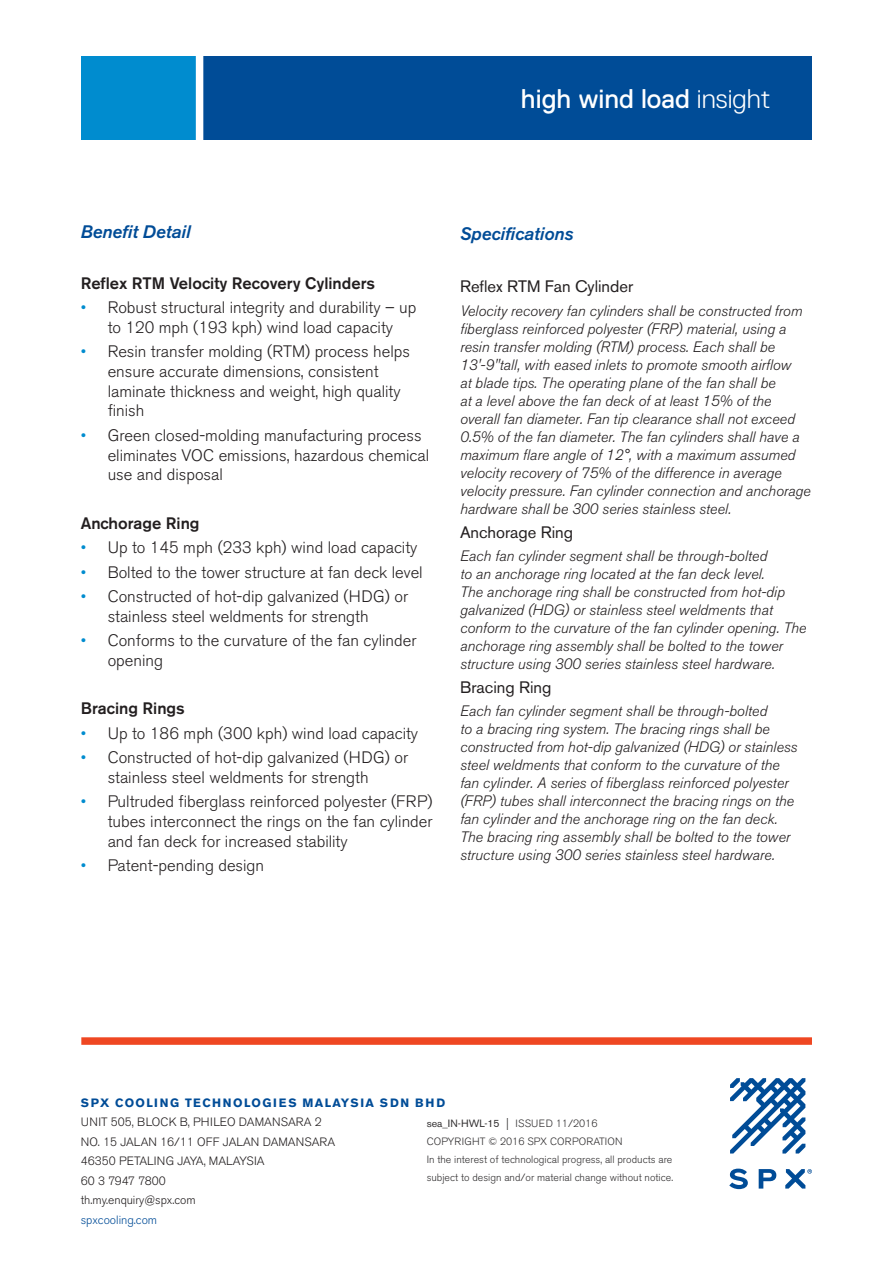
<style>
.page{position:relative;width:893px;height:1263px;background:#fff}
.page>*{position:absolute;margin:0;border:0;box-sizing:border-box;transform-origin:0 0}
.t1{font:27px "Replica Std";color:#fff}
.head{font:italic 500 18px "Akzidenz Grotesk BE";color:#004c97}
.body{font:300 16.5px/19.8px "Akzidenz Grotesk BE";color:#231f20}
.body-2{font:500 16.5px "Akzidenz Grotesk BE";color:#231f20}
.body-3{font:16.5px "Akzidenz Grotesk BE";color:#231f20}
.head-2{font:16.5px "Akzidenz Grotesk BE";color:#231f20}
.body-4{font:italic 300 15px/18px "Akzidenz Grotesk BE";color:#231f20}
.Back_Cover_Contact_I{font:300 12px "Akzidenz Grotesk BE";color:#231f20}
.Back_Cover_Sub-Headl{font:700 12px "Akzidenz Grotesk BE";letter-spacing:.11em;color:#004c97}
.Back_Cover_Contact_I-2{font:300 12px "Akzidenz Grotesk BE";color:#004c97}
.t2{font:300 10.5px/18px "Akzidenz Grotesk BE";color:#312f30}
.t3{font:300 10.5px/18px "Akzidenz Grotesk BE";letter-spacing:.02em;color:#312f30}
.s1{font-weight:300}
.s2{color:#008ccf}
.s3{font-weight:400}
.s4{font-size:12px}
</style>
<div class="page">
<div style="left:81px;top:1037px;width:731px;height:8px;background:#ef4722"></div>
<svg style="left:730px;top:1078px;width:75px;height:75px"></svg>
<svg style="left:729px;top:1168px;width:19px;height:21px"></svg>
<svg style="left:759px;top:1169px;width:17px;height:19px"></svg>
<svg style="left:785px;top:1169px;width:27px;height:19px"></svg>
<div style="left:92px;top:56px;width:720px;height:84px;background:#004c97"></div>
<div style="left:81px;top:56px;width:119px;height:84px;background:#008ccf"></div>
<div style="left:196px;top:54px;width:7px;height:92px;background:#fff"></div>
<p class="t1" style="left:521px;top:84px;width:251px">high wind load <span class="s1">insight</span></p>
<p class="head" style="left:81px;top:222px;width:111px">Benefit Detail</p>
<p class="body-2" style="left:81px;top:273px;width:296px">Reflex RTM Velocity Recovery Cylinders</p>
<p class="body" style="left:81px;top:298px;width:337px;text-align:center"><span class="s2">•</span> Robust structural integrity and durability – up to 120 mph (193 kph) wind load capacity</p>
<p class="body" style="left:108px;top:342px;width:304px;text-indent:-27px"><span class="s2">•</span> Resin transfer molding (RTM) process helps ensure accurate dimensions, consistent laminate thickness and weight, high quality finish</p>
<p class="body" style="left:108px;top:425px;width:323px;text-indent:-27px"><span class="s2">•</span> Green closed-molding manufacturing process eliminates VOC emissions, hazardous chemical use and disposal</p>
<p class="body-2" style="left:81px;top:513px;width:120px">Anchorage Ring</p>
<p class="body" style="left:81px;top:538px;width:338px"><span class="s2">•</span> Up to 145 mph (233 kph) wind load capacity</p>
<p class="body" style="left:81px;top:562px;width:344px"><span class="s2">•</span> Bolted to the tower structure at fan deck level</p>
<p class="body" style="left:108px;top:587px;width:302px;text-indent:-27px"><span class="s2">•</span> Constructed of hot-dip galvanized (HDG) or stainless steel weldments for strength</p>
<p class="body" style="left:108px;top:631px;width:310px;text-indent:-27px"><span class="s2">•</span> Conforms to the curvature of the fan cylinder opening</p>
<p class="body-2" style="left:81px;top:698px;width:106px">Bracing Rings</p>
<p class="body" style="left:81px;top:723px;width:339px"><span class="s2">•</span> Up to 186 mph (300 kph) wind load capacity</p>
<p class="body" style="left:108px;top:748px;width:302px;text-indent:-27px"><span class="s2">•</span> Constructed of hot-dip galvanized (HDG) or stainless steel weldments for strength</p>
<p class="body" style="left:108px;top:792px;width:326px;text-align:justify;text-indent:-27px"><span class="s2">•</span> Pultruded fiberglass reinforced polyester (FRP) tubes interconnect the rings on the fan cylinder and fan deck for increased stability</p>
<p class="body" style="left:81px;top:856px;width:185px"><span class="s2">•</span> Patent-pending design</p>
<p class="head" style="left:460px;top:223px;width:115px">Specifications</p>
<p class="head-2" style="left:460px;top:276px;width:175px">Reflex RTM Fan Cylinder</p>
<p class="body-4" style="left:460px;top:302px;width:352px">Velocity recovery fan cylinders shall be constructed from fiberglass reinforced polyester (FRP) material, using a resin transfer molding (RTM) process. Each shall be 13'-9"tall, with eased inlets to promote smooth airflow<br>at blade tips. The operating plane of the fan shall be<br>at a level above the fan deck of at least 15% of the overall fan diameter. Fan tip clearance shall not exceed 0.5% of the fan diameter. The fan cylinders shall have a maximum flare angle of 12°, with a maximum assumed velocity recovery of 75% of the difference in average velocity pressure. Fan cylinder connection and anchorage hardware shall be 300 series stainless steel.</p>
<p class="body-3" style="left:460px;top:523px;width:115px">Anchorage Ring</p>
<p class="body-4" style="left:460px;top:547px;width:348px">Each fan cylinder segment shall be through-bolted<br>to an anchorage ring located at the fan deck level.<br>The anchorage ring shall be constructed from hot-dip galvanized (HDG) or stainless steel weldments that conform to the curvature of the fan cylinder opening. The anchorage ring assembly shall be bolted to the tower structure using 300 series stainless steel hardware.</p>
<p class="body-3" style="left:460px;top:677px;width:93px">Bracing Ring</p>
<p class="body-4" style="left:460px;top:701px;width:339px">Each fan cylinder segment shall be through-bolted<br>to a bracing ring system. The bracing rings shall be constructed from hot-dip galvanized (HDG) or stainless steel weldments that conform to the curvature of the fan cylinder. A series of fiberglass reinforced polyester (FRP) tubes shall interconnect the bracing rings on the fan cylinder and the anchorage ring on the fan deck.<br>The bracing ring assembly shall be bolted to the tower structure using 300 series stainless steel hardware.</p>
<p class="Back_Cover_Sub-Headl" style="left:81px;top:1096px;width:366px">SPX COOLING TECHNOLOGIES MALAYSIA SDN BHD</p>
<p class="Back_Cover_Contact_I" style="left:81px;top:1115px;width:243px">UNIT 505, BLOCK B, PHILEO DAMANSARA 2</p>
<p class="Back_Cover_Contact_I" style="left:81px;top:1135px;width:256px">NO. 15 JALAN 16/11 OFF JALAN DAMANSARA</p>
<p class="Back_Cover_Contact_I" style="left:81px;top:1154px;width:185px">46350 PETALING JAYA, MALAYSIA</p>
<p class="Back_Cover_Contact_I" style="left:81px;top:1174px;width:87px">60 3 7947 7800</p>
<p class="Back_Cover_Contact_I" style="left:81px;top:1193px;width:117px">th.my.enquiry@spx.com</p>
<p class="Back_Cover_Contact_I-2" style="left:81px;top:1213px;width:78px">spxcooling.com</p>
<p class="t3" style="left:427px;top:1115px;width:197px"><span class="s3">sea_IN-HWL-15</span> <span class="s4">|</span> ISSUED 11/2016<br>COPYRIGHT © 2016 SPX CORPORATION</p>
<p class="t2" style="left:427px;top:1151px;width:248px">In the interest of technological progress, all products are subject to design and/or material change without notice.</p>
</div>
